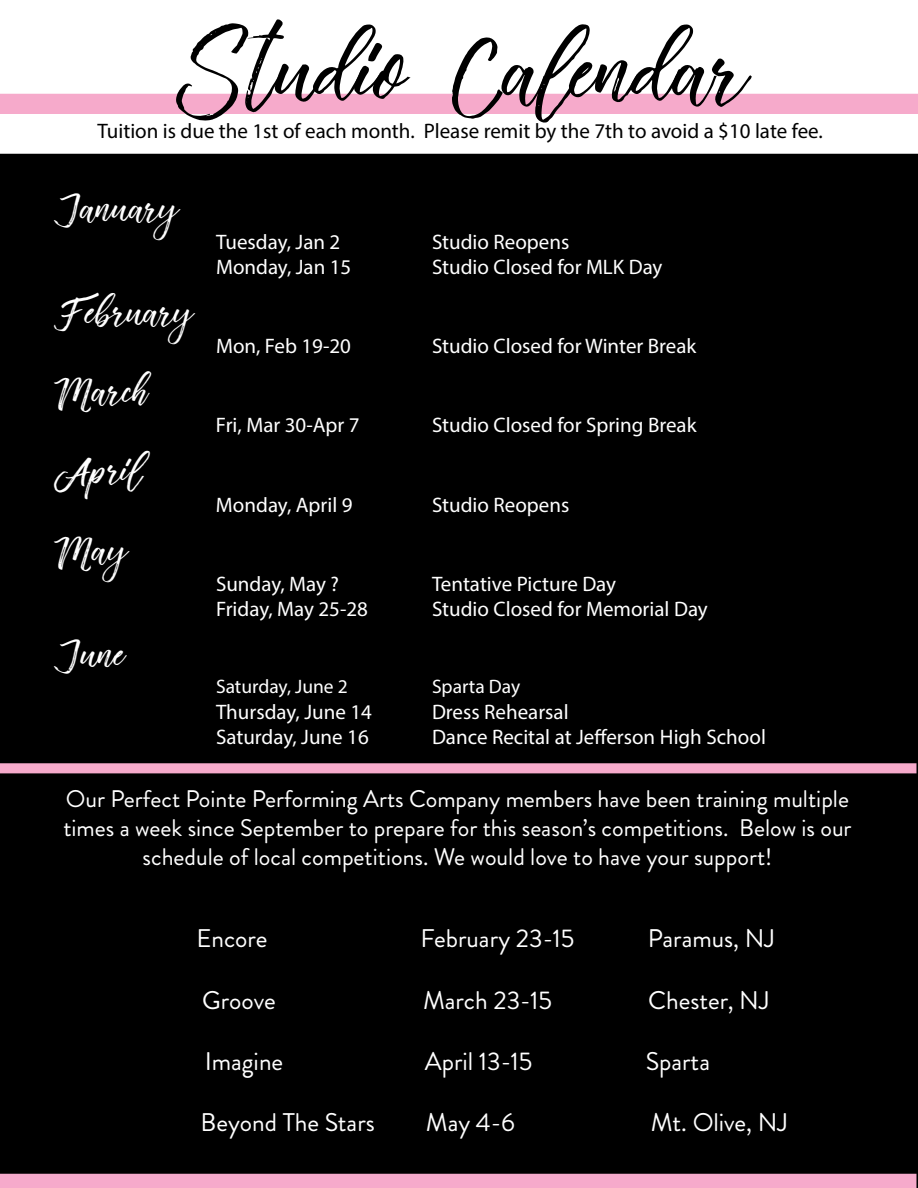
<style>
.page{position:relative;width:918px;height:1188px;background:#fff}
.page>*{position:absolute;margin:0;border:0;box-sizing:border-box;transform-origin:0 0}
.t1{font:108px "Vincentia";color:#000}
.t2{font:45px "Vincentia";color:#fff}
.t3{font:25.5px "Brandon Grotesque";color:#fff}
.t4{font:24px/28.8px "Brandon Grotesque";color:#fff;text-align:center}
.t5{font:21px "Myriad Pro";color:#fff}
.t6{font:21px "Myriad Pro";color:#000}
.t7{font:19.5px "Myriad Pro";color:#fff}
</style>
<div class="page">
<div style="left:1px;top:94px;width:916px;height:19px;background:#f6aacb"></div>
<div style="left:0;top:94px;width:918px;height:20px;border:2px solid #f6aacb"></div>
<div style="left:0;top:154px;width:918px;height:1034px;background:#000"></div>
<div style="left:0;top:1174px;width:916px;height:14px;background:#f6aacb"></div>
<svg style="left:0;top:763px;width:916px;height:10px;background:#efa5c5"></svg>
<h1 class="t1" style="left:176px;top:15px;width:572px">Studio Calendar</h1>
<p class="t6" style="left:97px;top:118px;width:727px">Tuition is due the 1st of each month. Please remit by the 7th to avoid a $10 late fee.</p>
<h2 class="t2" style="left:54px;top:184px;width:125px">January</h2>
<h2 class="t2" style="left:54px;top:289px;width:140px">February</h2>
<h2 class="t2" style="left:54px;top:368px;width:95px">March</h2>
<h2 class="t2" style="left:54px;top:447px;width:90px">April</h2>
<h2 class="t2" style="left:54px;top:526px;width:74px">May</h2>
<h2 class="t2" style="left:54px;top:631px;width:73px">June</h2>
<p class="t5" style="left:216px;top:229px;width:126px">Tuesday, Jan 2</p>
<p class="t5" style="left:432px;top:229px;width:139px">Studio Reopens</p>
<p class="t5" style="left:216px;top:254px;width:137px">Monday, Jan 15</p>
<p class="t5" style="left:432px;top:254px;width:232px">Studio Closed for MLK Day</p>
<p class="t5" style="left:216px;top:333px;width:137px">Mon, Feb 19-20</p>
<p class="t5" style="left:432px;top:333px;width:266px">Studio Closed for Winter Break</p>
<p class="t5" style="left:216px;top:412px;width:145px">Fri, Mar 30-Apr 7</p>
<p class="t5" style="left:432px;top:412px;width:266px">Studio Closed for Spring Break</p>
<p class="t5" style="left:216px;top:492px;width:138px">Monday, April 9</p>
<p class="t5" style="left:432px;top:492px;width:139px">Studio Reopens</p>
<p class="t5" style="left:216px;top:571px;width:125px">Sunday, May ?</p>
<p class="t5" style="left:432px;top:571px;width:186px">Tentative Picture Day</p>
<p class="t5" style="left:216px;top:596px;width:154px">Friday, May 25-28</p>
<p class="t5" style="left:432px;top:596px;width:277px">Studio Closed for Memorial Day</p>
<p class="t7" style="left:216px;top:675px;width:133px">Saturday, June 2</p>
<p class="t7" style="left:432px;top:675px;width:90px">Sparta Day</p>
<p class="t5" style="left:216px;top:699px;width:157px">Thursday, June 14</p>
<p class="t5" style="left:432px;top:699px;width:138px">Dress Rehearsal</p>
<p class="t5" style="left:216px;top:724px;width:154px">Saturday, June 16</p>
<p class="t5" style="left:432px;top:724px;width:335px">Dance Recital at Jefferson High School</p>
<p class="t4" style="left:63px;top:785px;width:790px">Our Perfect Pointe Performing Arts Company members have been training multiple times a week since September to prepare for this season’s competitions. Below is our schedule of local competitions. We would love to have your support!</p>
<p class="t3" style="left:197px;top:921px;width:73px">Encore</p>
<p class="t3" style="left:420px;top:921px;width:155px">February 23-15</p>
<p class="t3" style="left:648px;top:921px;width:128px">Paramus, NJ</p>
<p class="t3" style="left:202px;top:982px;width:75px">Groove</p>
<p class="t3" style="left:423px;top:982px;width:130px">March 23-15</p>
<p class="t3" style="left:648px;top:982px;width:123px">Chester, NJ</p>
<p class="t3" style="left:205px;top:1043px;width:80px">Imagine</p>
<p class="t3" style="left:425px;top:1043px;width:109px">April 13-15</p>
<p class="t3" style="left:646px;top:1043px;width:66px">Sparta</p>
<p class="t3" style="left:201px;top:1105px;width:176px">Beyond The Stars</p>
<p class="t3" style="left:426px;top:1105px;width:91px">May 4-6</p>
<p class="t3" style="left:651px;top:1105px;width:139px">Mt. Olive, NJ</p>
</div>
